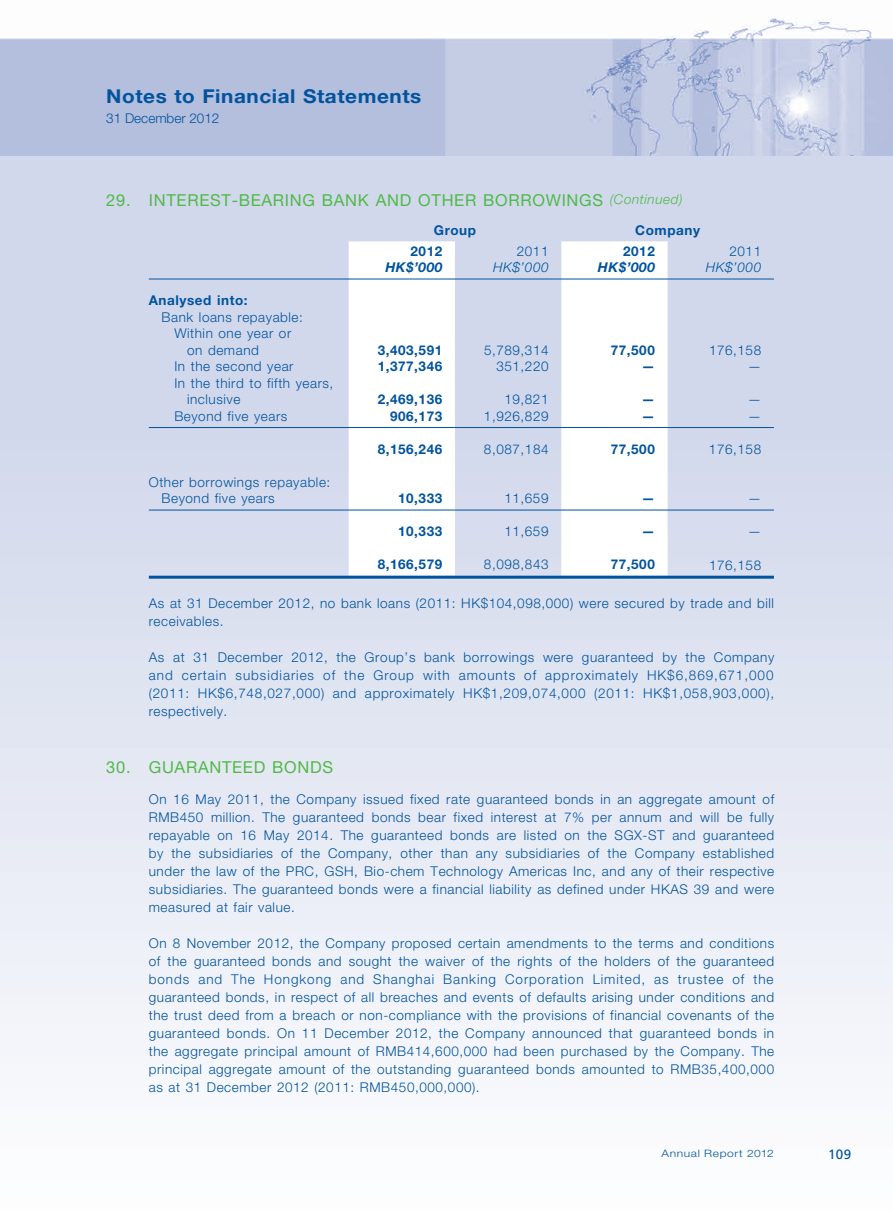
<style>
.page{position:relative;width:893px;height:1212px;background:#fff}
.page>*{position:absolute;margin:0;border:0;box-sizing:border-box;transform-origin:0 0}
.t1{font:700 19.2px "Helvetica Neue";letter-spacing:.03em;color:#01539e;scale:1.08 1}
.t2{font:16.5px "Helvetica Neue";letter-spacing:.04em;color:#51b948}
.t3{font:300 13.5px/18px "Helvetica Neue";letter-spacing:.04em;color:#01539e}
.t4{font:700 13.5px "Helvetica Neue";letter-spacing:.04em;color:#01539e}
.t5{font:300 13.5px "Helvetica Neue";color:#01539e}
.t6{font:italic 700 13.5px "Helvetica Neue";letter-spacing:.04em;color:#01539e}
.t7{font:italic 300 13.5px "Helvetica Neue";letter-spacing:.04em;color:#01539e}
.t8{font:13.5px "Frutiger";color:#01539e}
.t9{font:300 10.2px "Helvetica Neue";letter-spacing:.05em;color:#01539e;scale:1.18 1}
.s1{font-weight:300;font-style:italic;font-size:13.5px}
</style>
<div class="page">
<img style="left:0;top:18px;width:893px;height:138px">
<div style="left:0;top:156px;width:893px;height:1056px;background:linear-gradient(to bottom,#c8d0e8,#fafbfd)"></div>
<svg style="left:349px;top:241px;width:319px;height:335px"></svg>
<hr style="left:149px;top:279px;width:625px;height:1px;background:#01539e">
<hr style="left:149px;top:427px;width:625px;height:1px;background:#01539e">
<hr style="left:149px;top:510px;width:625px;height:1px;background:#01539e">
<hr style="left:149px;top:576px;width:625px;height:3px;background:#01539e">
<h1 class="t1" style="left:106px;top:84px;width:293px">Notes to Financial Statements</h1>
<p class="t5" style="left:106px;top:110px;width:115px">31 December 2012</p>
<p class="t2" style="left:106px;top:190px;width:578px">29. INTEREST-BEARING BANK AND OTHER BORROWINGS <span class="s1">(Continued)</span></p>
<p class="t4" style="left:434px;top:222px;width:44px">Group</p>
<p class="t4" style="left:635px;top:222px;width:66px">Company</p>
<p class="t4" style="left:410px;top:243px;width:33px">2012</p>
<p class="t3" style="left:517px;top:242px;width:33px">2011</p>
<p class="t4" style="left:623px;top:243px;width:33px">2012</p>
<p class="t3" style="left:729px;top:242px;width:33px">2011</p>
<p class="t6" style="left:385px;top:259px;width:58px">HK$’000</p>
<p class="t7" style="left:493px;top:260px;width:57px">HK$’000</p>
<p class="t6" style="left:598px;top:259px;width:58px">HK$’000</p>
<p class="t7" style="left:706px;top:260px;width:57px">HK$’000</p>
<p class="t4" style="left:149px;top:292px;width:100px">Analysed into:</p>
<p class="t3" style="left:162px;top:308px;width:143px">Bank loans repayable:</p>
<p class="t3" style="left:174px;top:324px;width:118px">Within one year or</p>
<p class="t3" style="left:187px;top:341px;width:73px">on demand</p>
<p class="t4" style="left:378px;top:342px;width:66px">3,403,591</p>
<p class="t3" style="left:484px;top:341px;width:66px">5,789,314</p>
<p class="t4" style="left:611px;top:342px;width:46px">77,500</p>
<p class="t3" style="left:709px;top:341px;width:54px">176,158</p>
<p class="t3" style="left:174px;top:357px;width:121px">In the second year</p>
<p class="t4" style="left:378px;top:358px;width:66px">1,377,346</p>
<p class="t3" style="left:496px;top:357px;width:54px">351,220</p>
<p class="t4" style="left:641px;top:358px;width:15px">—</p>
<p class="t3" style="left:748px;top:357px;width:15px">—</p>
<p class="t3" style="left:187px;top:375px;width:148px;line-height:16.5px;text-indent:-13px">In the third to fifth years, inclusive</p>
<p class="t4" style="left:378px;top:391px;width:66px">2,469,136</p>
<p class="t3" style="left:504px;top:390px;width:46px">19,821</p>
<p class="t4" style="left:641px;top:391px;width:15px">—</p>
<p class="t3" style="left:748px;top:390px;width:15px">—</p>
<p class="t3" style="left:174px;top:407px;width:115px">Beyond five years</p>
<p class="t4" style="left:390px;top:408px;width:54px">906,173</p>
<p class="t3" style="left:484px;top:407px;width:66px">1,926,829</p>
<p class="t4" style="left:641px;top:408px;width:15px">—</p>
<p class="t3" style="left:748px;top:407px;width:15px">—</p>
<p class="t4" style="left:378px;top:441px;width:66px">8,156,246</p>
<p class="t3" style="left:484px;top:440px;width:66px">8,087,184</p>
<p class="t4" style="left:611px;top:441px;width:46px">77,500</p>
<p class="t3" style="left:709px;top:440px;width:54px">176,158</p>
<p class="t3" style="left:162px;top:474px;width:170px;line-height:16.5px;text-indent:-13px">Other borrowings repayable:<br>Beyond five years</p>
<p class="t4" style="left:398px;top:490px;width:46px">10,333</p>
<p class="t3" style="left:504px;top:489px;width:46px">11,659</p>
<p class="t4" style="left:641px;top:490px;width:15px">—</p>
<p class="t3" style="left:748px;top:489px;width:15px">—</p>
<p class="t4" style="left:398px;top:523px;width:46px">10,333</p>
<p class="t3" style="left:504px;top:522px;width:46px">11,659</p>
<p class="t4" style="left:641px;top:523px;width:15px">—</p>
<p class="t3" style="left:748px;top:522px;width:15px">—</p>
<p class="t4" style="left:378px;top:556px;width:66px">8,166,579</p>
<p class="t3" style="left:484px;top:555px;width:66px">8,098,843</p>
<p class="t4" style="left:611px;top:556px;width:46px">77,500</p>
<p class="t3" style="left:709px;top:555px;width:54px">176,158</p>
<p class="t3" style="left:149px;top:594px;width:627px">As at 31 December 2012, no bank loans (2011: HK$104,098,000) were secured by trade and bill receivables.</p>
<p class="t3" style="left:149px;top:648px;width:627px;text-align:justify">As at 31 December 2012, the Group’s bank borrowings were guaranteed by the Company and certain subsidiaries of the Group with amounts of approximately HK$6,869,671,000 (2011: HK$6,748,027,000) and approximately HK$1,209,074,000 (2011: HK$1,058,903,000), respectively.</p>
<p class="t2" style="left:106px;top:757px;width:228px">30. GUARANTEED BONDS</p>
<p class="t3" style="left:149px;top:790px;width:627px;text-align:justify">On 16 May 2011, the Company issued fixed rate guaranteed bonds in an aggregate amount of RMB450 million. The guaranteed bonds bear fixed interest at 7% per annum and will be fully repayable on 16 May 2014. The guaranteed bonds are listed on the SGX-ST and guaranteed by the subsidiaries of the Company, other than any subsidiaries of the Company established under the law of the PRC, GSH, Bio-chem Technology Americas Inc, and any of their respective subsidiaries. The guaranteed bonds were a financial liability as defined under HKAS 39 and were measured at fair value.</p>
<p class="t3" style="left:149px;top:934px;width:627px;text-align:justify">On 8 November 2012, the Company proposed certain amendments to the terms and conditions of the guaranteed bonds and sought the waiver of the rights of the holders of the guaranteed bonds and The Hongkong and Shanghai Banking Corporation Limited, as trustee of the guaranteed bonds, in respect of all breaches and events of defaults arising under conditions and the trust deed from a breach or non-compliance with the provisions of financial covenants of the guaranteed bonds. On 11 December 2012, the Company announced that guaranteed bonds in the aggregate principal amount of RMB414,600,000 had been purchased by the Company. The principal aggregate amount of the outstanding guaranteed bonds amounted to RMB35,400,000 as at 31 December 2012 (2011: RMB450,000,000).</p>
<p class="t9" style="left:662px;top:1147px;width:97px">Annual Report 2012</p>
<p class="t8" style="left:828px;top:1146px;width:25px">109</p>
</div>
